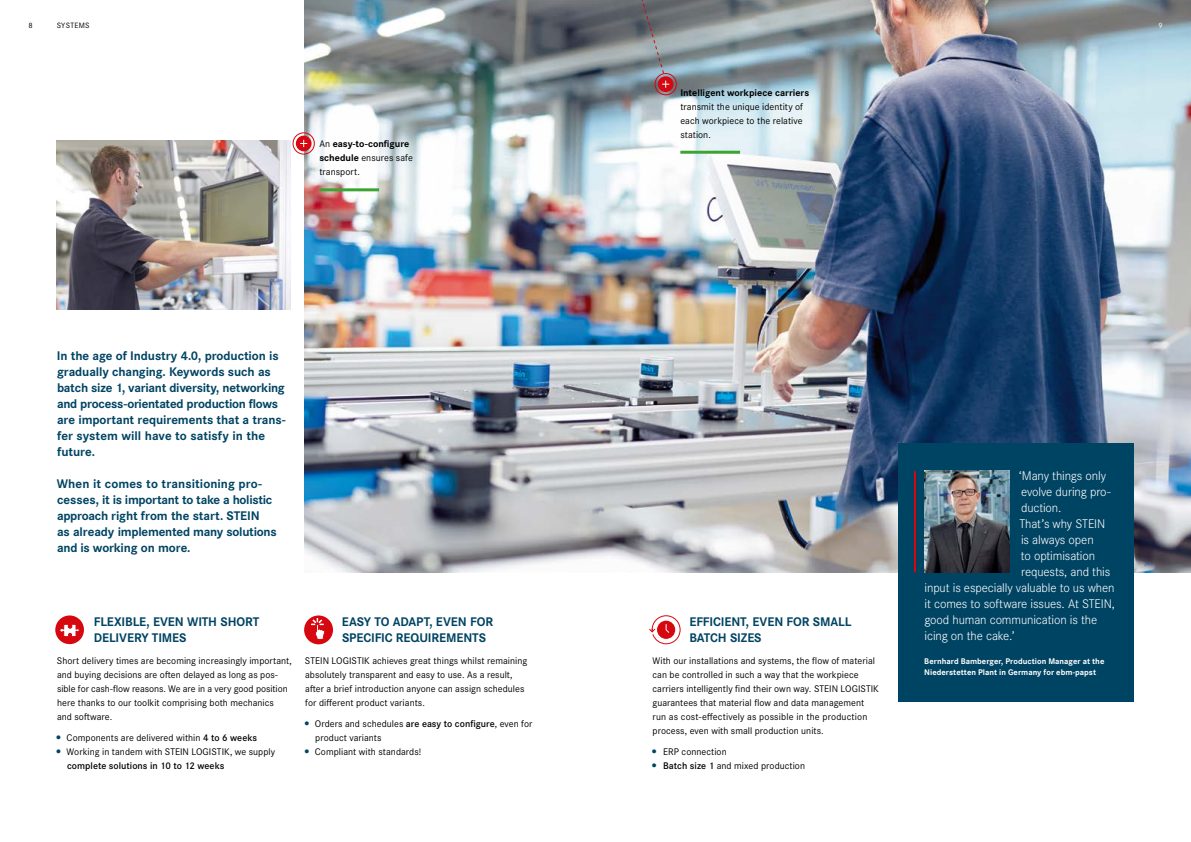
<style>
.page{position:relative;width:1191px;height:842px;background:#fff}
.page>*{position:absolute;margin:0;border:0;box-sizing:border-box;transform-origin:0 0}
.t1{font:700 13px/16px "Corporate S Pro";letter-spacing:-.01em;color:#004463}
.t2{font:300 13px "Corporate S";letter-spacing:-.01em;color:#fff}
.t3{font:10px/14px "Corporate S Pro";letter-spacing:.005em;color:#000}
.t4{font:700 10px/14px "Corporate S Pro";color:#000}
.t5{font:600 10px "Corporate S Pro";color:#000}
.t6{font:700 8.5px/11px "Corporate S Pro";color:#fff}
.t7{font:8px "Corporate S Pro";letter-spacing:.04em;color:#000}
.t8{font:8px "Corporate S Pro";color:#fff}
.s1{font-weight:400}
.s2{font-weight:600}
</style>
<div class="page">
<img style="left:305px;top:0;width:886px;height:573px">
<div style="left:304px;top:615px;width:29px;height:29px;background:#d7070f;border-radius:50%"></div>
<svg style="left:311px;top:618px;width:14px;height:21px"></svg>
<div style="left:55px;top:615px;width:29px;height:29px;background:#d7070f;border-radius:50%"></div>
<svg style="left:59px;top:624px;width:21px;height:13px"></svg>
<img style="left:57px;top:140px;width:234px;height:169px">
<div style="left:898px;top:443px;width:236px;height:259px;background:#004463"></div>
<img style="left:924px;top:470px;width:85px;height:103px">
<hr style="left:914px;top:471px;width:2px;height:101px;background:#d7070f">
<svg style="left:649px;top:615px;width:32px;height:29px"></svg>
<div style="left:293px;top:133px;width:21px;height:21px;border:1px solid #d7070f;border-radius:50%"></div>
<div style="left:297px;top:136px;width:14px;height:15px;background:#d7070f;border-radius:50%"></div>
<div style="left:296px;top:136px;width:15px;height:15px;border:2px solid #d7070f;border-radius:50%"></div>
<svg style="left:300px;top:140px;width:7px;height:7px"></svg>
<hr style="left:319px;top:188px;width:60px;height:3px;background:#3ca432">
<hr style="left:680px;top:151px;width:60px;height:3px;background:#3ca432">
<div style="left:655px;top:73px;width:21px;height:22px;border:1px solid #d7070f;border-radius:50%"></div>
<div style="left:658px;top:77px;width:15px;height:14px;background:#d7070f;border-radius:50%"></div>
<div style="left:658px;top:76px;width:15px;height:16px;border:2px solid #d7070f;border-radius:50%"></div>
<svg style="left:662px;top:81px;width:7px;height:7px"></svg>
<svg style="left:626px;top:0;width:38px;height:74px;background:#787e82"></svg>
<p class="t7" style="left:28px;top:20px;width:6px">8</p>
<p class="t7" style="left:57px;top:20px;width:34px">SYSTEMS</p>
<p class="t4" style="left:319px;top:136px;width:95px"><span class="s1">An</span> easy-to-configure schedule <span class="s1">ensures safe transport.</span></p>
<p class="t1" style="left:57px;top:347px;width:230px">In the age of Industry 4.0, production is gradually changing. Keywords such as batch size 1, variant diversity, networking and process-orientated production flows are important requirements that a trans&shy;fer system will have to satisfy in the future.</p>
<h1 class="t1" style="left:57px;top:475px;width:221px">When it comes to transitioning pro&shy;cesses, it is important to take a holistic approach right from the start. STEIN<br>as already implemented many solutions and is working on more.</h1>
<h1 class="t1" style="left:94px;top:613px;width:167px">FLEXIBLE, EVEN WITH SHORT<br>DELIVERY TIMES</h1>
<p class="t3" style="left:57px;top:653px;width:237px">Short delivery times are becoming increasingly important, and buying decisions are often delayed as long as pos&shy;sible for cash-flow reasons. We are in a very good position here thanks to our toolkit comprising both mechanics<br>and software.</p>
<p class="t3" style="left:67px;top:730px;width:210px">Components are delivered within <span class="s2">4 to 6 weeks<br></span>Working in tandem with STEIN LOGISTIK, we supply</p>
<p class="t5" style="left:67px;top:759px;width:159px">complete solutions in 10 to 12 weeks</p>
<h1 class="t1" style="left:342px;top:613px;width:153px">EASY TO ADAPT, EVEN FOR<br>SPECIFIC REQUIREMENTS</h1>
<p class="t3" style="left:305px;top:653px;width:224px">STEIN LOGISTIK achieves great things whilst remaining absolutely transparent and easy to use. As a result, after a brief introduction anyone can assign schedules for different product variants.</p>
<p class="t3" style="left:315px;top:716px;width:219px">Orders and schedules <span class="s2">are easy to configure</span>, even for product variants<br>Compliant with standards!</p>
<p class="t4" style="left:680px;top:85px;width:130px">Intelligent workpiece carriers</p>
<p class="t3" style="left:680px;top:99px;width:124px;text-align:justify">transmit the unique identity of each workpiece to the relative station.</p>
<p class="t8" style="left:1158px;top:20px;width:6px">9</p>
<h1 class="t1" style="left:689px;top:613px;width:164px">EFFICIENT, EVEN FOR SMALL<br>BATCH SIZES</h1>
<p class="t3" style="left:652px;top:653px;width:228px">With our installations and systems, the flow of material can be controlled in such a way that the workpiece carriers intelligently find their own way. STEIN LOGISTIK guarantees that material flow and data management run as cost-effectively as possible in the production process, even with small production units.</p>
<p class="t3" style="left:663px;top:744px;width:143px">ERP connection<br><span class="s2">Batch size 1</span> and mixed production</p>
<h1 class="t2" style="left:1018px;top:467px;width:89px">‘Many things only</h1>
<h1 class="t2" style="left:1021px;top:483px;width:91px">evolve during pro-</h1>
<h1 class="t2" style="left:1021px;top:499px;width:42px">duction.</h1>
<h1 class="t2" style="left:1019px;top:515px;width:87px">That’s why STEIN</h1>
<h1 class="t2" style="left:1021px;top:531px;width:74px">is always open</h1>
<h1 class="t2" style="left:1020px;top:547px;width:76px">to optimisation</h1>
<h1 class="t2" style="left:1021px;top:563px;width:91px">requests, and this</h1>
<h1 class="t2" style="left:924px;top:579px;width:191px">input is especially valuable to us when</h1>
<h1 class="t2" style="left:924px;top:595px;width:192px">it comes to software issues. At STEIN,</h1>
<h1 class="t2" style="left:924px;top:611px;width:174px">good human communication is the</h1>
<h1 class="t2" style="left:924px;top:627px;width:92px">icing on the cake.’</h1>
<p class="t6" style="left:924px;top:655px;width:182px">Bernhard Bamberger, Production Manager at the<br>Niederstetten Plant in Germany for ebm-papst</p>
</div>
